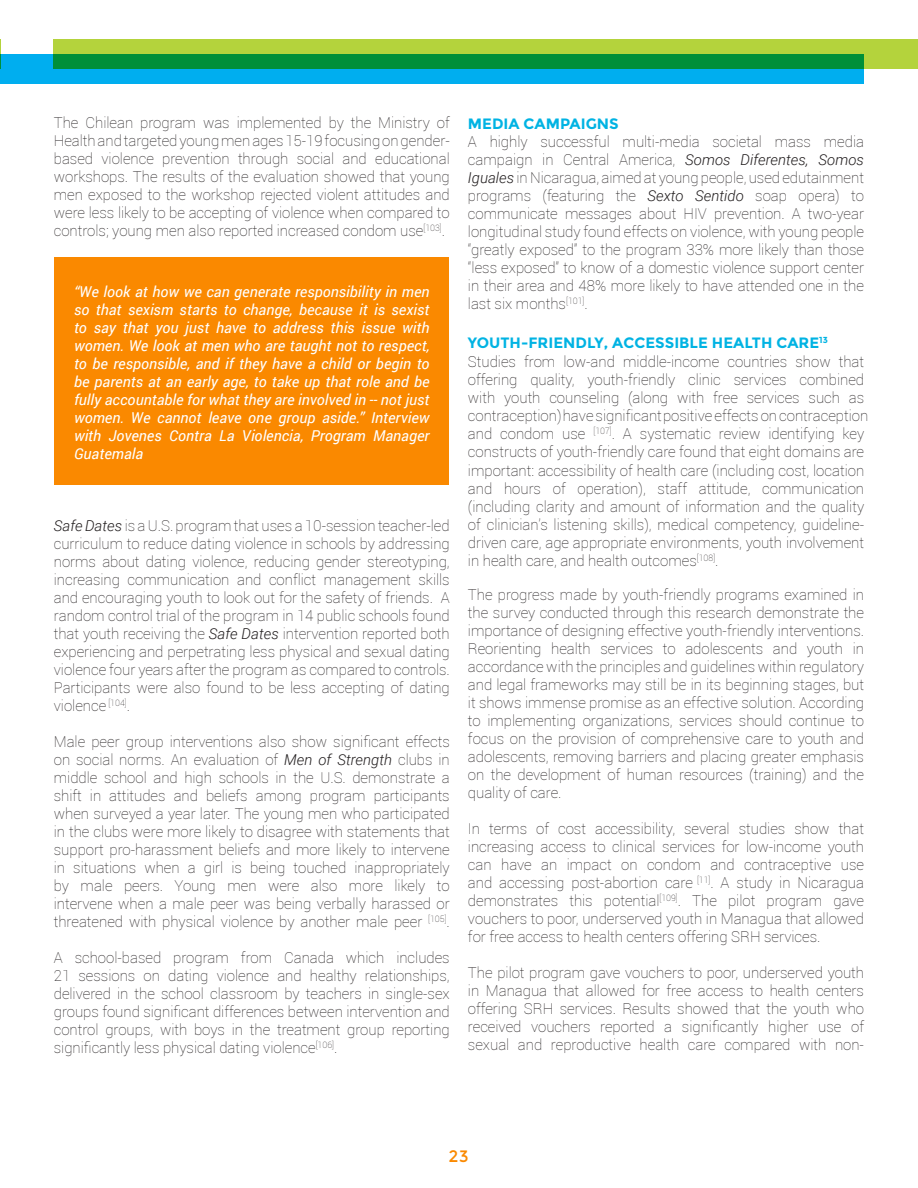
<style>
.page{position:relative;width:918px;height:1188px;background:#fff}
.page>*{position:absolute;margin:0;border:0;box-sizing:border-box;transform-origin:0 0}
.t1{font:16.5px "Montserrat";color:#fa8900}
.t2{font:100 15px/18px "Roboto";color:#231f20;text-align:justify}
.t3{font:italic 15px/18px "Roboto";color:#fff;text-align:justify}
.t4{font:700 15px "Montserrat";color:#00b3e3}
.s1{font-weight:300;font-style:italic}
.s2{font-family:"Montserrat";font-weight:700;color:#00b3e3}
</style>
<div class="page">
<div style="left:0;top:54px;width:864px;height:29px;background:#00aeef"></div>
<svg style="left:54px;top:39px;width:864px;height:30px;background:#5fb33a"></svg>
<hr style="left:0;top:39px;width:1px;height:30px;background:#b4d33c">
<div style="left:55px;top:258px;width:394px;height:227px;background:#fa8900"></div>
<p class="t2" style="left:54px;top:113px;width:397px">The Chilean program was implemented by the Ministry of Health and targeted young men ages 15-19 focusing on gender&shy;based violence prevention through social and educational workshops. The results of the evaluation showed that young men exposed to the workshop rejected violent attitudes and were less likely to be accepting of violence when compared to controls; young men also reported increased condom use<sup>[103]</sup>.</p>
<p class="t3" style="left:74px;top:283px;width:357px">“We look at how we can generate responsibility in men so that sexism starts to change, because it is sexist to say that you just have to address this issue with women. We look at men who are taught not to respect, to be responsible, and if they have a child or begin to be parents at an early age, to take up that role and be fully accountable for what they are involved in -- not just women. We cannot leave one group aside.” Interview with Jovenes Contra La Violencia, Program Manager Guatemala</p>
<p class="t2" style="left:54px;top:517px;width:398px"><span class="s1">Safe Dates</span> is a U.S. program that uses a 10-session teacher-led curriculum to reduce dating violence in schools by addressing norms about dating violence, reducing gender stereotyping, increasing communication and conflict management skills and encouraging youth to look out for the safety of friends. A random control trial of the program in 14 public schools found that youth receiving the <span class="s1">Safe Dates</span> intervention reported both experiencing and perpetrating less physical and sexual dating violence four years after the program as compared to controls.<br>Participants were also found to be less accepting of dating violence <sup>[104]</sup>.</p>
<p class="t2" style="left:54px;top:733px;width:398px">Male peer group interventions also show significant effects on social norms. An evaluation of <span class="s1">Men of Strength</span> clubs in middle school and high schools in the U.S. demonstrate a shift in attitudes and beliefs among program participants when surveyed a year later. The young men who participated in the clubs were more likely to disagree with statements that support pro-harassment beliefs and more likely to intervene in situations when a girl is being touched inappropriately by male peers. Young men were also more likely to intervene when a male peer was being verbally harassed or threatened with physical violence by another male peer <sup>[105]</sup>.</p>
<p class="t2" style="left:54px;top:949px;width:398px">A school-based program from Canada which includes 21 sessions on dating violence and healthy relationships, delivered in the school classroom by teachers in single-sex groups found significant differences between intervention and control groups, with boys in the treatment group reporting significantly less physical dating violence<sup>[106]</sup>.</p>
<p class="t4" style="left:468px;top:114px;width:152px">MEDIA CAMPAIGNS</p>
<p class="t2" style="left:468px;top:132px;width:398px">A highly successful multi-media societal mass media campaign in Central America, <span class="s1">Somos Diferentes, Somos Iguales</span> in Nicaragua, aimed at young people, used edutainment programs (featuring the <span class="s1">Sexto Sentido</span> soap opera) to communicate messages about HIV prevention. A two-year longitudinal study found effects on violence, with young people “greatly exposed” to the program 33% more likely than those “less exposed” to know of a domestic violence support center in their area and 48% more likely to have attended one in the last six months<sup>[101]</sup>.</p>
<p class="t2" style="left:468px;top:333px;width:402px;text-align:left"><span class="s2">YOUTH-FRIENDLY, ACCESSIBLE HEALTH CARE</span><sup>13<br></sup>Studies from low-and middle-income countries show that offering quality, youth-friendly clinic services combined with youth counseling (along with free services such as contraception) have significant positive effectson contraception and condom use <sup>[107]</sup>. A systematic review identifying key constructs of youth-friendly care found that eight domains are important: accessibility of health care (including cost, location and hours of operation), staff attitude, communication (including clarity and amount of information and the quality of clinician’s listening skills), medical competency, guideline&shy;driven care, age appropriate environments, youth involvement in health care, and health outcomes<sup>[108]</sup>.</p>
<p class="t2" style="left:468px;top:585px;width:398px">The progress made by youth-friendly programs examined in the survey conducted through this research demonstrate the importance of designing effective youth-friendly interventions.<br>Reorienting health services to adolescents and youth in accordance with the principles and guidelines within regulatory and legal frameworks may still be in its beginning stages, but it shows immense promise as an effective solution. According to implementing organizations, services should continue to focus on the provision of comprehensive care to youth and adolescents, removing barriers and placing greater emphasis on the development of human resources (training) and the quality of care.</p>
<p class="t2" style="left:468px;top:819px;width:398px">In terms of cost accessibility, several studies show that increasing access to clinical services for low-income youth can have an impact on condom and contraceptive use and accessing post-abortion care <sup>[11]</sup>. A study in Nicaragua demonstrates this potential<sup>[109]</sup>. The pilot program gave vouchers to poor, underserved youth in Managua that allowed for free access to health centers offering SRH services.</p>
<p class="t2" style="left:468px;top:963px;width:398px">The pilot program gave vouchers to poor, underserved youth in Managua that allowed for free access to health centers offering SRH services. Results showed that the youth who received vouchers reported a significantly higher use of sexual and reproductive health care compared with non-</p>
<p class="t1" style="left:449px;top:1146px;width:22px">23</p>
</div>
